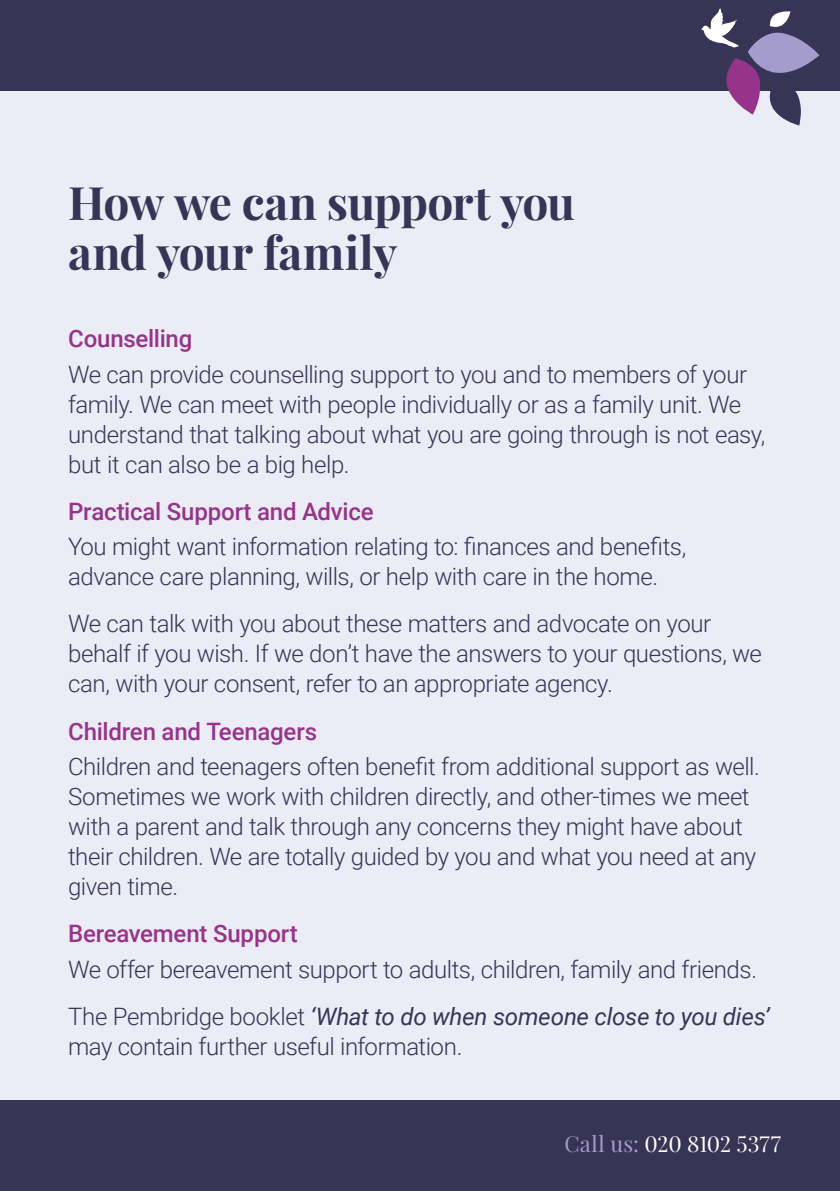
<style>
.page{position:relative;width:840px;height:1191px;background:#fff}
.page>*{position:absolute;margin:0;border:0;box-sizing:border-box;transform-origin:0 0}
.t1{font:700 46px/50px "Playfair Display";letter-spacing:-.015em;color:#383456}
.t2{font:300 24px/30px "Roboto";letter-spacing:-.02em;color:#383456}
.t3{font:500 24px "Roboto";letter-spacing:-.01em;color:#96348a}
.t4{font:22px "Playfair Display";color:#fff}
.s1{font-weight:400;font-style:italic}
.s2{color:#a49ccc}
</style>
<div class="page">
<div style="left:0;top:0;width:839px;height:1191px;background:#ececf7"></div>
<div style="left:0;top:0;width:839px;height:91px;background:#383456"></div>
<div style="left:0;top:1100px;width:839px;height:91px;background:#383456"></div>
<svg style="left:701px;top:9px;width:117px;height:116px"></svg>
<h1 class="t1" style="left:68px;top:177px;width:508px">How we can support you and your family</h1>
<p class="t3" style="left:68px;top:322px;width:126px">Counselling</p>
<p class="t2" style="left:68px;top:358px;width:698px">We can provide counselling support to you and to members of your family. We can meet with people individually or as a family unit. We understand that talking about what you are going through is not easy, but it can also be a big help.</p>
<p class="t3" style="left:68px;top:494px;width:307px">Practical Support and Advice</p>
<p class="t2" style="left:68px;top:531px;width:619px">You might want information relating to: finances and benefits, advance care planning, wills, or help with care in the home.</p>
<p class="t2" style="left:68px;top:608px;width:695px">We can talk with you about these matters and advocate on your behalf if you wish. If we don’t have the answers to your questions, we can, with your consent, refer to an appropriate agency.</p>
<p class="t3" style="left:68px;top:714px;width:250px">Children and Teenagers</p>
<p class="t2" style="left:68px;top:750px;width:693px">Children and teenagers often benefit from additional support as well.<br>Sometimes we work with children directly, and other-times we meet with a parent and talk through any concerns they might have about their children. We are totally guided by you and what you need at any given time.</p>
<p class="t3" style="left:68px;top:917px;width:231px">Bereavement Support</p>
<p class="t2" style="left:68px;top:945px;width:702px;line-height:47px">We offer bereavement support to adults, children, family and friends.<br>The Pembridge booklet <span class="s1">‘What to do when someone close to you dies’</span></p>
<p class="t2" style="left:68px;top:1030px;width:395px">may contain further useful information.</p>
<p class="t4" style="left:564px;top:1130px;width:218px"><span class="s2">Call us:</span> 020 8102 5377</p>
</div>
